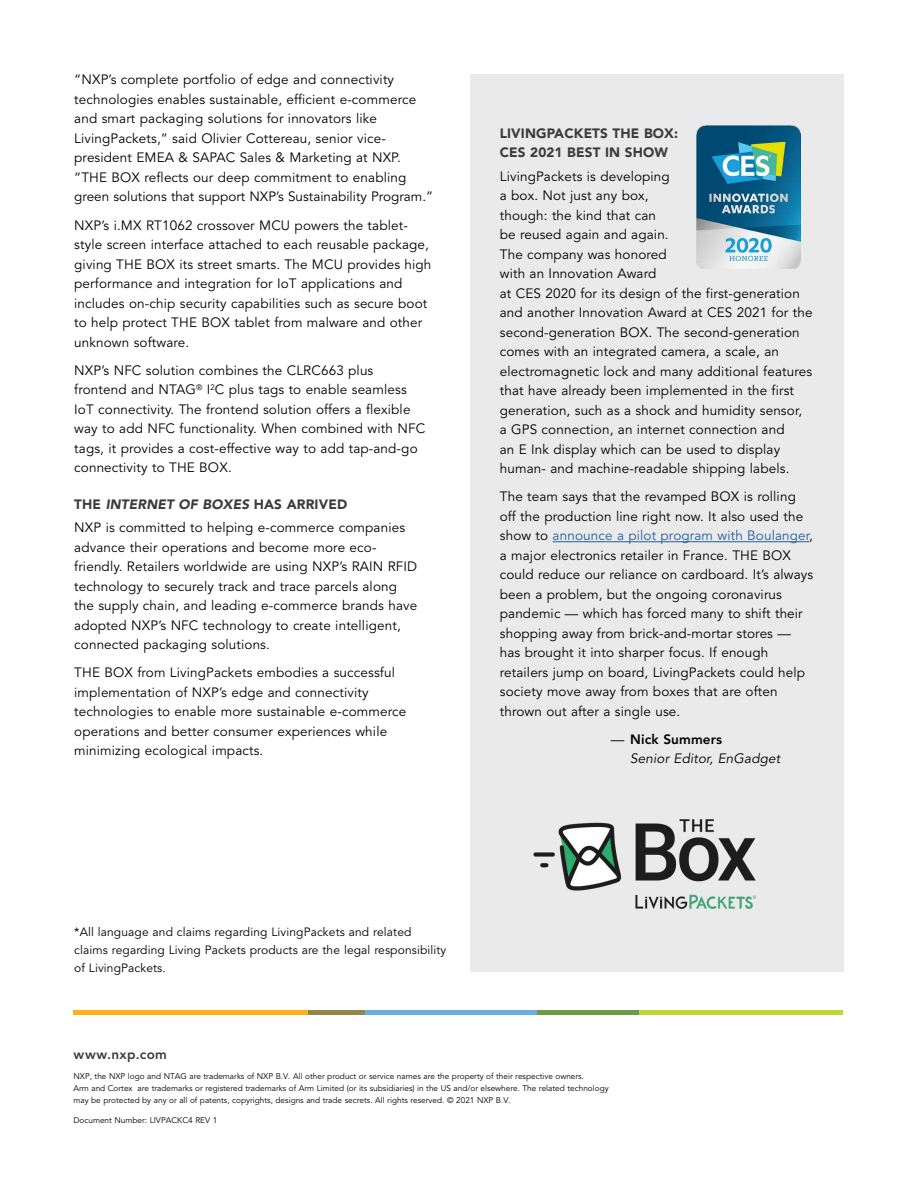
<style>
.page{position:relative;width:918px;height:1188px;background:#fff}
.page>*{position:absolute;margin:0;border:0;box-sizing:border-box;transform-origin:0 0}
.Body_Text{font:13.5px/19.5px "Avenir LT Std";letter-spacing:.01em;color:#000}
.Body_Text_Header{font:900 13.5px/19.5px "Avenir LT Std";letter-spacing:.01em;color:#3d3c3d}
.Body_Text-2{font:italic 13.5px/19.5px "Avenir LT Std";letter-spacing:.01em;color:#000}
.Body_Text_Header-2{font:italic 900 13.5px "Avenir LT Std";letter-spacing:.01em;color:#3d3c3d}
.URLBackPage{font:800 13.5px "Avenir LT Std";letter-spacing:.035em;color:#3d3c3d}
.Body_Text-3{font:12px/18px "Avenir LT Std";letter-spacing:.01em;color:#000}
.Legal_Copyright_Text{font:8.25px/12px "Avenir LT Std";color:#000}
.s1{font-style:normal}
.s2{color:#215e9e}
.s3{font-weight:800;font-style:normal}
</style>
<div class="page">
<hr style="left:365px;top:1011px;width:172px;height:4px;background:#6dacde">
<hr style="left:73px;top:1011px;width:235px;height:4px;background:#fcb316">
<hr style="left:308px;top:1011px;width:57px;height:4px;background:#938647">
<hr style="left:639px;top:1011px;width:204px;height:4px;background:#bfd730">
<hr style="left:537px;top:1011px;width:102px;height:4px;background:#6d9a45">
<div style="left:470px;top:74px;width:373px;height:898px;background:#eaeaea"></div>
<hr style="left:553px;top:541px;width:256px;height:1px;background:#215e9e">
<img style="left:533px;top:819px;width:223px;height:90px">
<img style="left:697px;top:125px;width:103px;height:144px">
<p class="Body_Text" style="left:74px;top:70px;width:360px">“NXP’s complete portfolio of edge and connectivity technologies enables sustainable, efficient e-commerce and smart packaging solutions for innovators like LivingPackets,” said Olivier Cottereau, senior vice&shy;president EMEA &amp; SAPAC Sales &amp; Marketing at NXP. “THE BOX reflects our deep commitment to enabling green solutions that support NXP’s Sustainability Program.”</p>
<p class="Body_Text" style="left:74px;top:215px;width:359px">NXP’s i.MX RT1062 crossover MCU powers the tablet&shy;style screen interface attached to each reusable package, giving THE BOX its street smarts. The MCU provides high performance and integration for IoT applications and includes on-chip security capabilities such as secure boot to help protect THE BOX tablet from malware and other unknown software.</p>
<p class="Body_Text" style="left:74px;top:360px;width:352px">NXP’s NFC solution combines the CLRC663 plus frontend and NTAG<sup>®</sup> I<sup>2</sup>C plus tags to enable seamless IoT connectivity. The frontend solution offers a flexible way to add NFC functionality. When combined with NFC tags, it provides a cost-effective way to add tap-and-go connectivity to THE BOX.</p>
<p class="Body_Text_Header-2" style="left:74px;top:496px;width:275px"><span class="s1">THE</span> INTERNET OF BOXES <span class="s1">HAS ARRIVED</span></p>
<p class="Body_Text" style="left:74px;top:518px;width:345px">NXP is committed to helping e-commerce companies advance their operations and become more eco&shy;friendly. Retailers worldwide are using NXP’s RAIN RFID technology to securely track and trace parcels along the supply chain, and leading e-commerce brands have adopted NXP’s NFC technology to create intelligent, connected packaging solutions.</p>
<p class="Body_Text" style="left:74px;top:663px;width:334px">THE BOX from LivingPackets embodies a successful implementation of NXP’s edge and connectivity technologies to enable more sustainable e-commerce operations and better consumer experiences while minimizing ecological impacts.</p>
<p class="Body_Text_Header" style="left:500px;top:123px;width:180px">LIVINGPACKETS THE BOX:<br>CES 2021 BEST IN SHOW</p>
<p class="Body_Text" style="left:500px;top:167px;width:314px">LivingPackets is developing<br>a box. Not just any box,<br>though: the kind that can<br>be reused again and again.<br>The company was honored<br>with an Innovation Award<br>at CES 2020 for its design of the first-generation and another Innovation Award at CES 2021 for the second-generation BOX. The second-generation comes with an integrated camera, a scale, an electromagnetic lock and many additional features that have already been implemented in the first generation, such as a shock and humidity sensor,<br>a GPS connection, an internet connection and<br>an E Ink display which can be used to display human- and machine-readable shipping labels.</p>
<p class="Body_Text" style="left:500px;top:487px;width:315px">The team says that the revamped BOX is rolling off the production line right now. It also used the show to <span class="s2">announce a pilot program with Boulanger</span>, a major electronics retailer in France. THE BOX could reduce our reliance on cardboard. It’s always been a problem, but the ongoing coronavirus pandemic — which has forced many to shift their shopping away from brick-and-mortar stores — has brought it into sharper focus. If enough retailers jump on board, LivingPackets could help society move away from boxes that are often thrown out after a single use.</p>
<p class="Body_Text-2" style="left:630px;top:730px;width:151px;text-indent:-19px"><span class="s1">—</span> <span class="s3">Nick Summers<br></span>Senior Editor, EnGadget</p>
<p class="Body_Text-3" style="left:74px;top:923px;width:374px">*All language and claims regarding LivingPackets and related claims regarding Living Packets products are the legal responsibility of LivingPackets.</p>
<p class="URLBackPage" style="left:73px;top:1046px;width:95px">www.nxp.com</p>
<p class="Legal_Copyright_Text" style="left:73px;top:1071px;width:537px">NXP, the NXP logo and NTAG are trademarks of NXP B.V. All other product or service names are the property of their respective owners.<br>Arm and Cortex are trademarks or registered trademarks of Arm Limited (or its subsidiaries) in the US and/or elsewhere. The related technology may be protected by any or all of patents, copyrights, designs and trade secrets. All rights reserved. © 2021 NXP B.V.</p>
<p class="Legal_Copyright_Text" style="left:73px;top:1115px;width:145px">Document Number: LIVPACKC4 REV 1</p>
</div>
